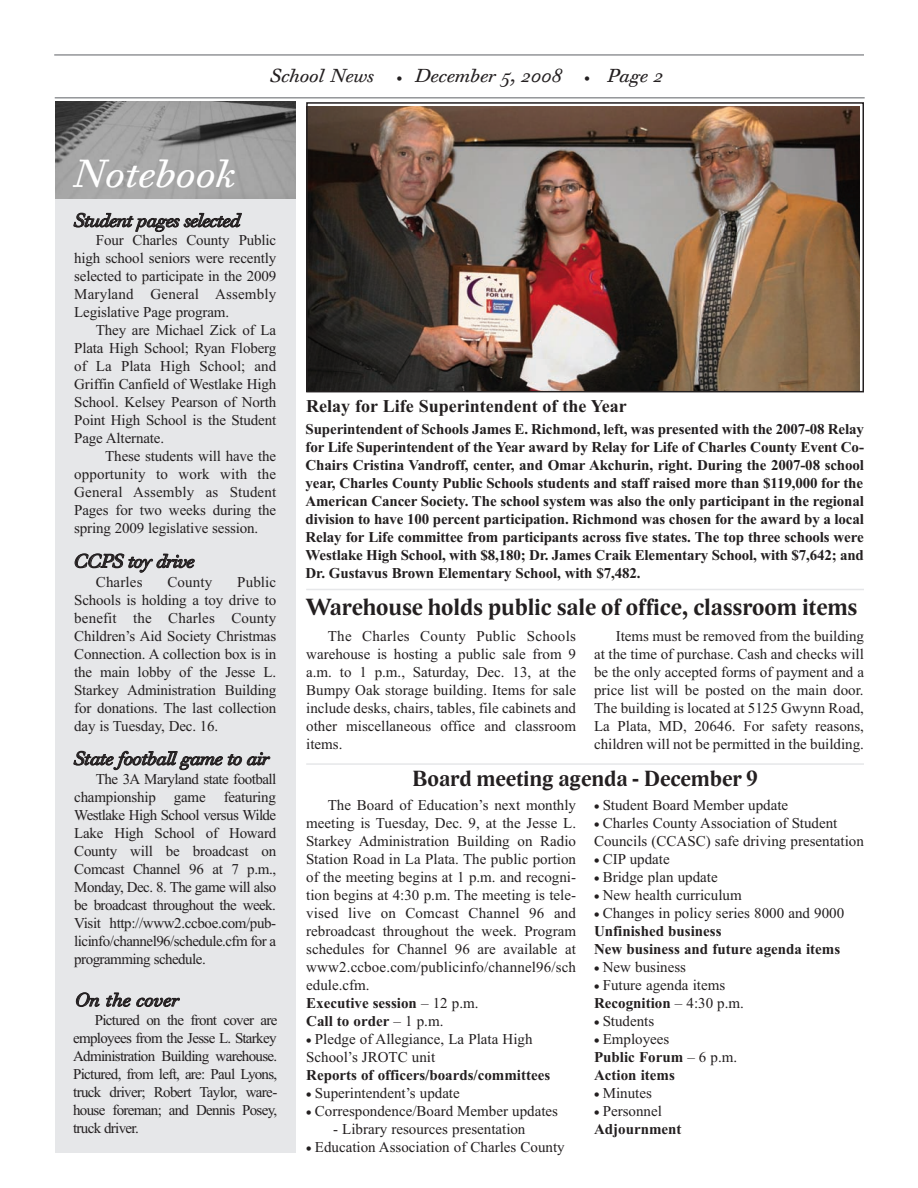
<style>
.page{position:relative;width:918px;height:1188px;background:#fff}
.page>*{position:absolute;margin:0;border:0;box-sizing:border-box;transform-origin:0 0}
.t1{font:italic 37.5px "Walbaum Text OT";color:#fff}
.t2{font:700 24px "Lido STFCE";color:#231f20}
.t3{font:700 22.5px "Lido STFCE";color:#231f20}
.t4{font:italic 18px "Walbaum Text OT";letter-spacing:-.03em;color:#231f20}
.t5{font:italic 18px "Walbaum Text OT";color:#231f20}
.t6{font:700 18px "Times New Roman";color:#231f20}
.t7{font:15px/18px "Times New Roman";color:#231f20;text-align:justify}
.t8{font:700 15px/18px "Times New Roman";color:#231f20}
.s1{font-size:10.5px}
.s2{font-weight:700}
.s3{font-family:"Walbaum Text OT";font-style:italic;font-size:10.5px}
.s4{font-family:"Walbaum Text OT";font-weight:400;font-style:italic;font-size:10.5px}
.s5{font-weight:400}
</style>
<div class="page">
<hr style="left:54px;top:54px;width:810px;height:2px;background:#939598">
<hr style="left:55px;top:97px;width:810px;height:2px;background:#939598">
<div style="left:55px;top:135px;width:241px;height:1018px;background:#e6e7e9"></div>
<img style="left:55px;top:102px;width:240px;height:96px">
<img style="left:309px;top:106px;width:551px;height:283px">
<div style="left:306px;top:102px;width:558px;height:290px;border:2px solid #231f20"></div>
<hr style="left:306px;top:763px;width:558px;height:2px;background:#e6e7e9">
<hr style="left:306px;top:589px;width:558px;height:1px;background:#e6e7e9">
<h1 class="t1" style="left:72px;top:160px;width:164px">Notebook</h1>
<p class="t5" style="left:270px;top:70px;width:106px">School News</p>
<p class="t5" style="left:397px;top:70px;width:167px"><span class="s1">•</span> December 5, 2008</p>
<p class="t4" style="left:585px;top:70px;width:81px"><span class="s1">•</span> Page 2</p>
<p class="t4" style="left:73px;top:214px;width:168px">Student pages selected</p>
<p class="t7" style="left:74px;top:231px;width:204px;text-indent:22px">Four Charles County Public high school seniors were recently selected to participate in the 2009<br>Maryland General Assembly Legislative Page program.</p>
<p class="t7" style="left:74px;top:321px;width:204px;text-indent:22px">They are Michael Zick of La Plata High School; Ryan Floberg of La Plata High School; and Griffin Canfield of Westlake High School. Kelsey Pearson of North Point High School is the Student Page Alternate.</p>
<p class="t7" style="left:74px;top:447px;width:204px;text-indent:31px">These students will have the opportunity to work with the General Assembly as Student Pages for two weeks during the spring 2009 legislative session.</p>
<p class="t4" style="left:73px;top:555px;width:122px">CCPS toy drive</p>
<p class="t7" style="left:96px;top:573px;width:48px">Charles</p>
<p class="t7" style="left:167px;top:573px;width:46px">County</p>
<p class="t7" style="left:74px;top:573px;width:204px;text-indent:163px">Public Schools is holding a toy drive to benefit the Charles County Children’s Aid Society Christmas Connection. A collection box is in the main lobby of the Jesse L.<br>Starkey Administration Building for donations. The last collection day is Tuesday, Dec. 16.</p>
<p class="t4" style="left:73px;top:752px;width:197px">State football game to air</p>
<p class="t7" style="left:74px;top:770px;width:204px;text-indent:22px">The 3A Maryland state football championship game featuring Westlake High School versus Wilde Lake High School of Howard County will be broadcast on Comcast Channel 96 at 7 p.m., Monday, Dec. 8. The game will also be broadcast throughout the week.<br>Visit http://www2.ccboe.com/pub&shy;licinfo/channel96/schedule.cfm for a programming schedule.</p>
<p class="t5" style="left:75px;top:993px;width:105px">On the cover</p>
<p class="t7" style="left:73px;top:1011px;width:206px;text-indent:22px">Pictured on the front cover are employees from the Jesse L. Starkey Administration Building warehouse.<br>Pictured, from left, are: Paul Lyons, truck driver; Robert Taylor, ware&shy;house foreman; and Dennis Posey, truck driver.</p>
<p class="t6" style="left:306px;top:395px;width:322px">Relay for Life Superintendent of the Year</p>
<p class="t8" style="left:306px;top:420px;width:560px;text-align:justify">Superintendent of Schools James E. Richmond, left, was presented with the 2007-08 Relay for Life Superintendent of the Year award by Relay for Life of Charles County Event Co-Chairs Cristina Vandroff, center, and Omar Akchurin, right. During the 2007-08 school year, Charles County Public Schools students and staff raised more than $119,000 for the American Cancer Society. The school system was also the only participant in the regional division to have 100 percent participation. Richmond was chosen for the award by a local Relay for Life committee from participants across five states. The top three schools were Westlake High School, with $8,180; Dr. James Craik Elementary School, with $7,642; and Dr. Gustavus Brown Elementary School, with $7,482.</p>
<h2 class="t2" style="left:306px;top:593px;width:553px">Warehouse holds public sale of office, classroom items</h2>
<p class="t7" style="left:306px;top:626px;width:271px;text-indent:22px">The Charles County Public Schools warehouse is hosting a public sale from 9 a.m. to 1 p.m., Saturday, Dec. 13, at the Bumpy Oak storage building. Items for sale include desks, chairs, tables, file cabinets and other miscellaneous office and classroom items.</p>
<p class="t7" style="left:594px;top:626px;width:271px;text-indent:22px">Items must be removed from the building at the time of purchase. Cash and checks will be the only accepted forms of payment and a price list will be posted on the main door.<br>The building is located at 5125 Gwynn Road, La Plata, MD, 20646. For safety reasons, children will not be permitted in the building.</p>
<h3 class="t3" style="left:412px;top:765px;width:347px">Board meeting agenda - December 9</h3>
<p class="t7" style="left:306px;top:796px;width:271px;text-align:left;text-indent:22px">The Board of Education’s next monthly meeting is Tuesday, Dec. 9, at the Jesse L.<br>Starkey Administration Building on Radio Station Road in La Plata. The public portion of the meeting begins at 1 p.m. and recogni&shy;tion begins at 4:30 p.m. The meeting is tele&shy;vised live on Comcast Channel 96 and rebroadcast throughout the week. Program schedules for Channel 96 are available at www2.ccboe.com/publicinfo/channel96/sch edule.cfm.<br><span class="s2">Executive session</span> – 12 p.m.<br><span class="s2">Call to order</span> – 1 p.m.</p>
<p class="t7" style="left:306px;top:1030px;width:228px"><span class="s3">•</span> Pledge of Allegiance, La Plata High<br>School’s JROTC unit</p>
<p class="t8" style="left:306px;top:1066px;width:246px">Reports of officers/boards/committees</p>
<p class="t7" style="left:306px;top:1084px;width:155px"><span class="s3">•</span> Superintendent’s update</p>
<p class="t7" style="left:306px;top:1102px;width:253px"><span class="s3">•</span> Correspondence/Board Member updates</p>
<p class="t7" style="left:333px;top:1120px;width:194px">- Library resources presentation</p>
<p class="t7" style="left:306px;top:1138px;width:260px"><span class="s3">•</span> Education Association of Charles County</p>
<p class="t7" style="left:594px;top:796px;width:196px"><span class="s3">•</span> Student Board Member update</p>
<p class="t7" style="left:594px;top:814px;width:271px"><span class="s3">•</span> Charles County Association of Student<br>Councils (CCASC) safe driving presentation</p>
<p class="t7" style="left:594px;top:850px;width:77px"><span class="s3">•</span> CIP update</p>
<p class="t7" style="left:594px;top:868px;width:125px"><span class="s3">•</span> Bridge plan update</p>
<p class="t7" style="left:594px;top:886px;width:149px"><span class="s3">•</span> New health curriculum</p>
<p class="t8" style="left:594px;top:904px;width:252px"><span class="s4">•</span> <span class="s5">Changes in policy series 8000 and 9000<br></span>Unfinished business<br>New business and future agenda items</p>
<p class="t7" style="left:594px;top:958px;width:93px"><span class="s3">•</span> New business</p>
<p class="t7" style="left:594px;top:976px;width:151px"><span class="s3">•</span> Future agenda items<br><span class="s2">Recognition</span> – 4:30 p.m.</p>
<p class="t7" style="left:594px;top:1012px;width:62px"><span class="s3">•</span> Students</p>
<p class="t8" style="left:594px;top:1030px;width:145px"><span class="s4">•</span> <span class="s5">Employees<br></span>Public Forum <span class="s5">– 6 p.m.<br></span>Action items</p>
<p class="t7" style="left:594px;top:1084px;width:59px"><span class="s3">•</span> Minutes</p>
<p class="t8" style="left:594px;top:1102px;width:89px"><span class="s4">•</span> <span class="s5">Personnel<br></span>Adjournment</p>
</div>
